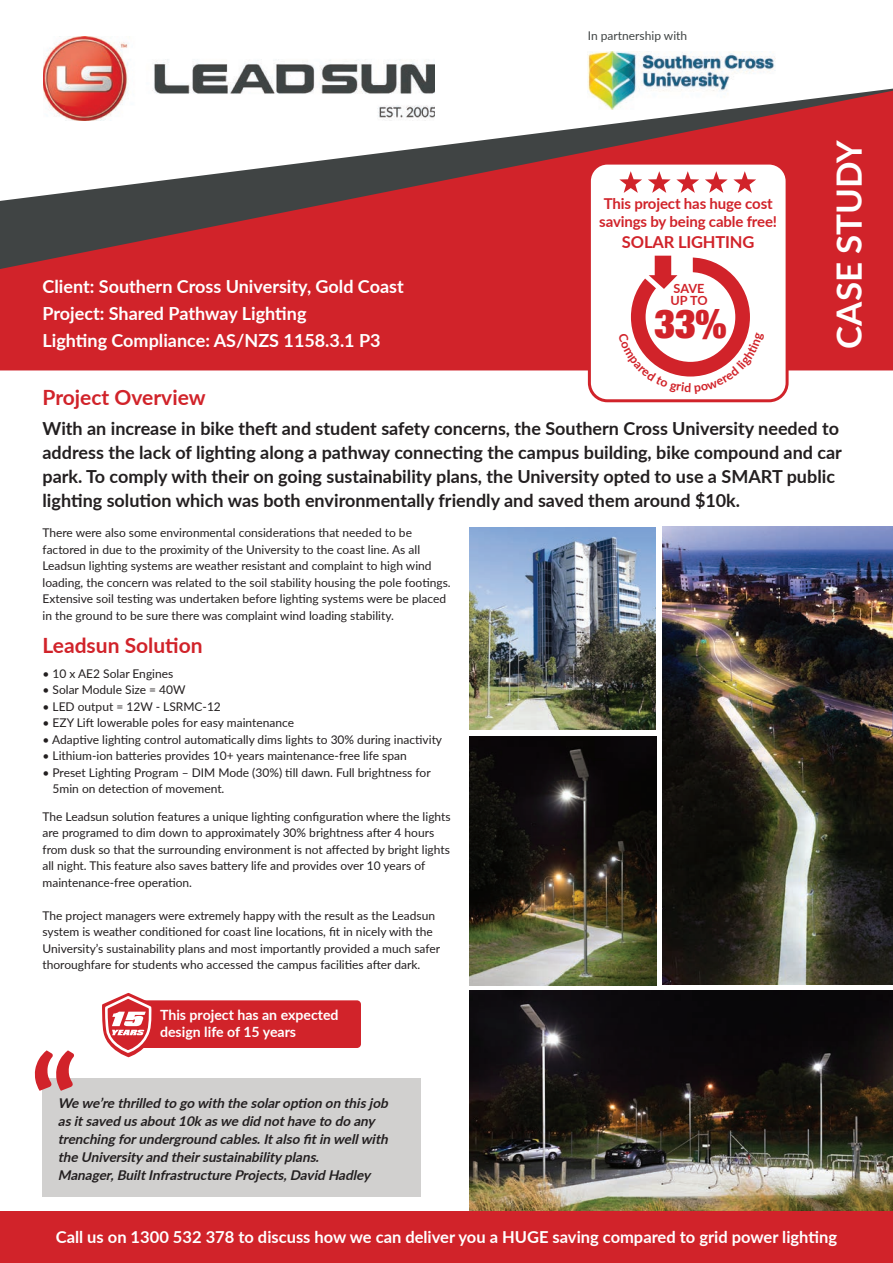
<style>
.page{position:relative;width:893px;height:1263px;background:#fff}
.page>*{position:absolute;margin:0;border:0;box-sizing:border-box;transform-origin:0 0}
.t1{font:900 expanded 40.05px "Helvetica Neue";color:#d1232a}
.t2{font:700 34.95px "Lato";color:#fff}
.t3{font:700 21px "Lato";color:#d1232a}
.t4{font:700 18px/24px "Lato";color:#231f20}
.t5{font:700 18px/27px "Lato";color:#fff}
.t6{font:700 16.5px "Lato";color:#fff}
.t7{font:700 16.5px "Lato";letter-spacing:-.01em;color:#d1232a}
.t8{font:700 15px/18px "Lato";letter-spacing:-.01em;color:#d1232a}
.t9{font:700 14.1px/17.5px "Lato";color:#fff}
.t10{font:italic 700 13.5px/18px "Lato";color:#231f20}
.t11{font:700 12.6px/12px "Lato";letter-spacing:-.015em;color:#d1232a}
.t12{font:12px/16.5px "Lato";color:#231f20}
.t13{font:12px "Lato";color:#404444}
.t14{font:700 10.5px "Lato";color:#d1232a}
</style>
<div class="page">
<img style="left:588px;top:51px;width:188px;height:38px">
<div style="left:0;top:269px;width:893px;height:101px;background:#d1232a"></div>
<svg style="left:0;top:89px;width:893px;height:180px"></svg>
<img style="left:469px;top:991px;width:424px;height:221px">
<img style="left:469px;top:528px;width:187px;height:201px">
<img style="left:469px;top:737px;width:187px;height:248px">
<img style="left:662px;top:526px;width:231px;height:459px">
<div style="left:0;top:1212px;width:893px;height:51px;background:#d1232a"></div>
<img style="left:43px;top:37px;width:392px;height:84px">
<div style="left:132px;top:1000px;width:229px;height:48px;background:#d1232a;border-radius:4px"></div>
<svg style="left:102px;top:993px;width:53px;height:64px"></svg>
<div style="left:589px;top:163px;width:198px;height:238px;background:#fff;border-radius:18px"></div>
<div style="left:588px;top:162px;width:201px;height:240px;border:3px solid #d1232a;border-radius:18px"></div>
<div style="left:631px;top:257px;width:119px;height:119px;border:15px solid #d1232a;border-radius:50%"></div>
<svg style="left:643px;top:255px;width:50px;height:37px"></svg>
<svg style="left:619px;top:171px;width:23px;height:22px"></svg>
<svg style="left:648px;top:171px;width:51px;height:22px"></svg>
<svg style="left:705px;top:171px;width:51px;height:22px"></svg>
<div style="left:43px;top:1078px;width:378px;height:119px;background:#d1d0cf"></div>
<svg style="left:35px;top:1050px;width:39px;height:41px"></svg>
<svg style="left:632px;top:332px;width:116px;height:45px"></svg>
<h3 class="t5" style="left:43px;top:272px;width:363px">Client: Southern Cross University, Gold Coast<br>Project: Shared Pathway Lighting<br>Lighting Compliance: AS/NZS 1158.3.1 P3</h3>
<h3 class="t3" style="left:43px;top:382px;width:165px">Project Overview</h3>
<p class="t13" style="left:588px;top:28px;width:101px">In partnership with</p>
<p class="t8" style="left:599px;top:194px;width:179px">This project has huge cost savings by being cable free!</p>
<h3 class="t7" style="left:622px;top:230px;width:134px">SOLAR LIGHTING</h3>
<p class="t11" style="left:670px;top:282px;width:39px">SAVE<br>UP TO</p>
<h1 class="t1" style="left:654px;top:298px;width:74px">33%</h1>
<p class="t14" style="left:650px;top:298px;width:31px">UP TO</p>
<h2 class="t2" style="left:823px;top:349px;width:211px;rotate:-90deg">CASE STUDY</h2>
<p class="t4" style="left:43px;top:416px;width:801px">With an increase in bike theft and student safety concerns, the Southern Cross University needed to address the lack of lighting along a pathway connecting the campus building, bike compound and car park. To comply with their on going sustainability plans, the University opted to use a SMART public lighting solution which was both environmentally friendly and saved them around $10k.</p>
<p class="t12" style="left:43px;top:524px;width:410px">There were also some environmental considerations that needed to be factored in due to the proximity of the University to the coast line. As all Leadsun lighting systems are weather resistant and complaint to high wind loading, the concern was related to the soil stability housing the pole footings.<br>Extensive soil testing was undertaken before lighting systems were be placed in the ground to be sure there was complaint wind loading stability.</p>
<h3 class="t3" style="left:43px;top:629px;width:162px">Leadsun Solution</h3>
<p class="t12" style="left:43px;top:665px;width:132px">• 10 x AE2 Solar Engines</p>
<p class="t12" style="left:43px;top:681px;width:145px">• Solar Module Size = 40W</p>
<p class="t12" style="left:43px;top:698px;width:180px">• LED output = 12W - LSRMC-12</p>
<p class="t12" style="left:43px;top:714px;width:253px">• EZY Lift lowerable poles for easy maintenance</p>
<p class="t12" style="left:43px;top:731px;width:401px">• Adaptive lighting control automatically dims lights to 30% during inactivity</p>
<p class="t12" style="left:43px;top:747px;width:366px">• Lithium-ion batteries provides 10+ years maintenance-free life span</p>
<p class="t12" style="left:53px;top:764px;width:380px;text-indent:-10px">• Preset Lighting Program – DIM Mode (30%) till dawn. Full brightness for<br>5min on detection of movement.</p>
<p class="t12" style="left:43px;top:807px;width:410px">The Leadsun solution features a unique lighting configuration where the lights are programed to dim down to approximately 30% brightness after 4 hours from dusk so that the surrounding environment is not affected by bright lights all night. This feature also saves battery life and provides over 10 years of maintenance-free operation.</p>
<p class="t12" style="left:43px;top:906px;width:399px">The project managers were extremely happy with the result as the Leadsun system is weather conditioned for coast line locations, fit in nicely with the University’s sustainability plans and most importantly provided a much safer thoroughfare for students who accessed the campus facilities after dark.</p>
<p class="t9" style="left:160px;top:1005px;width:180px">This project has an expected design life of 15 years</p>
<p class="t10" style="left:58px;top:1093px;width:335px">Wewe’rethrilled to go with thesolaroption on thisjob asitsaved usabout10kaswedid nothaveto do any trenchingforunderground cables.Italso fitin wellwith theUniversityand theirsustainabilityplans.<br>Manager,BuiltInfrastructureProjects,David Hadley</p>
<h3 class="t6" style="left:56px;top:1225px;width:783px">Call us on 1300 532 378 to discuss how we can deliver you a HUGE saving compared to grid power lighting</h3>
</div>
